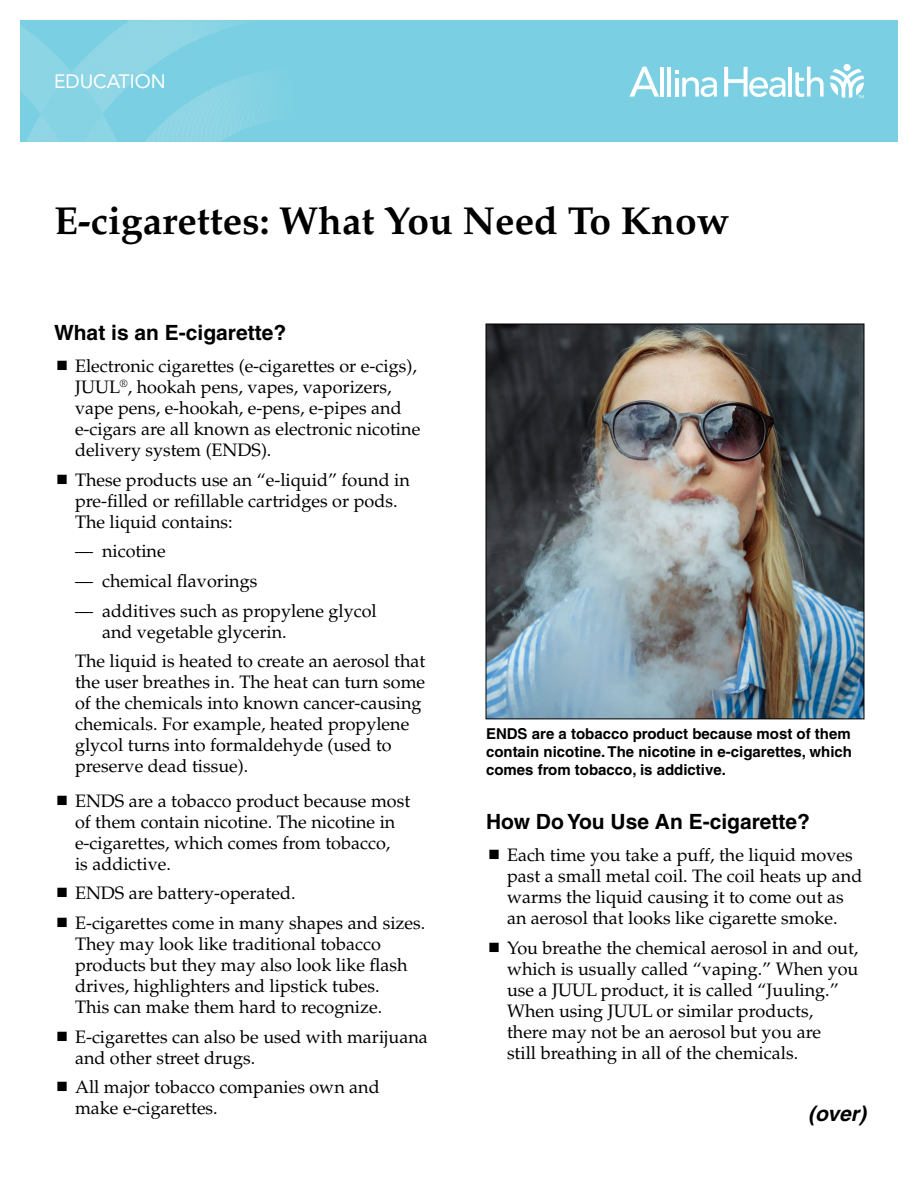
<style>
.page{position:relative;width:918px;height:1188px;background:#fff}
.page>*{position:absolute;margin:0;border:0;box-sizing:border-box;transform-origin:0 0}
.t1{font:700 39px "Palatino";color:#000}
.t2{font:700 21px "Helvetica";color:#000}
.t3{font:italic 700 21px "Helvetica";color:#000}
.t4{font:19.2px "Avenir LT Std";color:#fff}
.t5{font:18px/21px "Palatino";color:#000}
.t6{font:700 15px/18px "Helvetica";color:#000;text-align:justify}
</style>
<div class="page">
<div style="left:20px;top:20px;width:878px;height:122px;background:#7ad0e2"></div>
<svg style="left:20px;top:20px;width:246px;height:122px"></svg>
<svg style="left:830px;top:69px;width:34px;height:29px"></svg>
<div style="left:844px;top:64px;width:7px;height:7px;background:#fff;border-radius:50%"></div>
<hr style="left:660px;top:67px;width:4px;height:30px;background:#fff">
<hr style="left:667px;top:67px;width:4px;height:30px;background:#fff">
<hr style="left:789px;top:67px;width:3px;height:30px;background:#fff">
<svg style="left:795px;top:67px;width:29px;height:30px"></svg>
<svg style="left:675px;top:71px;width:42px;height:26px"></svg>
<svg style="left:629px;top:67px;width:30px;height:30px"></svg>
<svg style="left:724px;top:67px;width:62px;height:30px"></svg>
<img style="left:488px;top:326px;width:374px;height:391px">
<div style="left:486px;top:324px;width:378px;height:395px;border:1px solid #000"></div>
<p class="t4" style="left:54px;top:70px;width:113px">EDUCATION</p>
<h1 class="t1" style="left:54px;top:198px;width:677px">E-cigarettes: What You Need To Know</h1>
<p class="t2" style="left:54px;top:320px;width:234px">What is an E-cigarette?</p>
<p class="t5" style="left:75px;top:356px;width:347px">Electronic cigarettes (e-cigarettes or e-cigs), JUUL<sup>®</sup>, hookah pens, vapes, vaporizers, vape pens, e-hookah, e-pens, e-pipes and e-cigars are all known as electronic nicotine delivery system (ENDS).</p>
<p class="t5" style="left:75px;top:469px;width:336px">These products use an “e-liquid” found in pre-filled or refillable cartridges or pods.<br>The liquid contains:</p>
<p class="t5" style="left:75px;top:541px;width:92px">— nicotine</p>
<p class="t5" style="left:75px;top:571px;width:184px">— chemical flavorings</p>
<p class="t5" style="left:102px;top:600px;width:276px;text-indent:-27px">— additives such as propylene glycol and vegetable glycerin.</p>
<p class="t5" style="left:75px;top:651px;width:352px">The liquid is heated to create an aerosol that the user breathes in. The heat can turn some of the chemicals into known cancer-causing chemicals. For example, heated propylene glycol turns into formaldehyde (used to preserve dead tissue).</p>
<p class="t5" style="left:75px;top:791px;width:337px">ENDS are a tobacco product because most of them contain nicotine. The nicotine in e-cigarettes, which comes from tobacco,<br>is addictive.</p>
<p class="t5" style="left:75px;top:879px;width:352px;line-height:29.7px">ENDS are battery-operated.<br>E-cigarettes come in many shapes and sizes.</p>
<p class="t5" style="left:75px;top:934px;width:334px">They may look like traditional tobacco products but they may also look like flash drives, highlighters and lipstick tubes.<br>This can make them hard to recognize.</p>
<p class="t5" style="left:75px;top:1026px;width:354px">E-cigarettes can also be used with marijuana and other street drugs.</p>
<p class="t5" style="left:75px;top:1077px;width:306px">All major tobacco companies own and make e-cigarettes.</p>
<p class="t6" style="left:486px;top:725px;width:367px">ENDS are a tobacco product because most of them contain nicotine. The nicotine in e-cigarettes, which comes from tobacco, is addictive.</p>
<p class="t2" style="left:486px;top:809px;width:326px">How Do You Use An E-cigarette?</p>
<p class="t5" style="left:507px;top:845px;width:357px">Each time you take a puff, the liquid moves past a small metal coil. The coil heats up and warms the liquid causing it to come out as an aerosol that looks like cigarette smoke.</p>
<p class="t5" style="left:507px;top:937px;width:353px">You breathe the chemical aerosol in and out, which is usually called “vaping.” When you use a JUUL product, it is called “Juuling.” When using JUUL or similar products,<br>there may not be an aerosol but you are<br>still breathing in all of the chemicals.</p>
<p class="t3" style="left:808px;top:1100px;width:59px">(over)</p>
</div>
